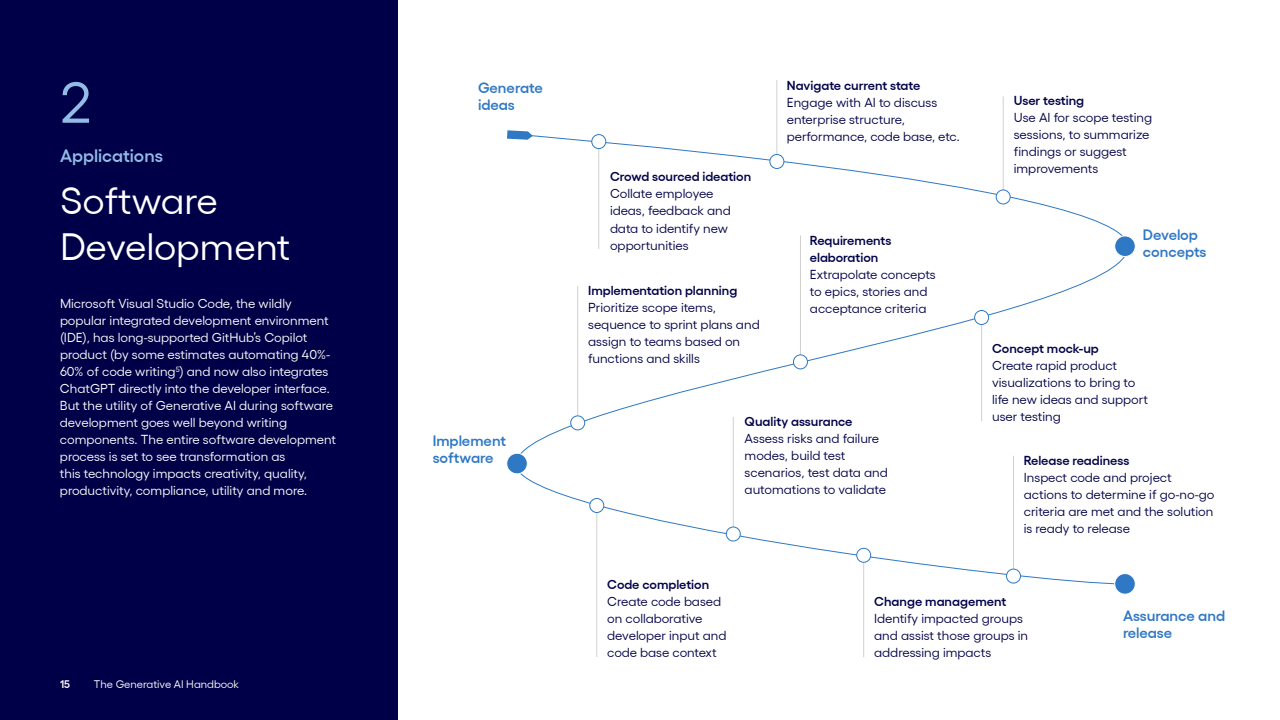
<style>
.page{position:relative;width:1280px;height:720px;background:#fff}
.page>*{position:absolute;margin:0;border:0;box-sizing:border-box;transform-origin:0 0}
.TEXT{font:57.6px "Gellix";color:#92bbe6}
.TITLES{font:38px/45.6px "Gellix";color:#fff}
.Section_header{font:600 18px "Gellix";color:#92bbe6}
.TEXT-2{font:600 15px/17px "Gellix";color:#2f78c4}
.TEXT-3{font:13px/17px "Gellix";color:#000048}
.TEXT-4{font:13px/17px "Gellix";color:#fff}
.TEXT-5{font:600 13px/17px "Gellix";color:#000048}
.t1{font:11px "Gellix";color:#fff}
.t2{font:600 11px "Gellix";color:#fff}
</style>
<div class="page">
<div style="left:0;top:0;width:398px;height:720px;background:#000048"></div>
<svg style="left:520px;top:134px;width:605px;height:451px"></svg>
<hr style="left:598px;top:145px;width:1px;height:104px;background:#d0d0ce">
<hr style="left:981px;top:317px;width:1px;height:104px;background:#d0d0ce">
<hr style="left:596px;top:512px;width:1px;height:145px;background:#d0d0ce">
<hr style="left:863px;top:562px;width:1px;height:95px;background:#d0d0ce">
<hr style="left:776px;top:80px;width:1px;height:83px;background:#d0d0ce">
<hr style="left:1003px;top:96px;width:1px;height:108px;background:#d0d0ce">
<hr style="left:800px;top:235px;width:1px;height:127px;background:#d0d0ce">
<hr style="left:1013px;top:456px;width:1px;height:115px;background:#d0d0ce">
<hr style="left:577px;top:286px;width:1px;height:139px;background:#d0d0ce">
<hr style="left:733px;top:417px;width:1px;height:117px;background:#d0d0ce">
<div style="left:592px;top:135px;width:14px;height:14px;background:#fff;border-radius:50%"></div>
<div style="left:591px;top:134px;width:15px;height:15px;border:1px solid #2f78c4;border-radius:50%"></div>
<div style="left:770px;top:154px;width:14px;height:14px;background:#fff;border-radius:50%"></div>
<div style="left:769px;top:154px;width:15px;height:15px;border:1px solid #2f78c4;border-radius:50%"></div>
<div style="left:996px;top:190px;width:14px;height:14px;background:#fff;border-radius:50%"></div>
<div style="left:996px;top:189px;width:15px;height:15px;border:1px solid #2f78c4;border-radius:50%"></div>
<div style="left:975px;top:310px;width:14px;height:14px;background:#fff;border-radius:50%"></div>
<div style="left:974px;top:310px;width:15px;height:15px;border:1px solid #2f78c4;border-radius:50%"></div>
<div style="left:793px;top:355px;width:14px;height:14px;background:#fff;border-radius:50%"></div>
<div style="left:793px;top:354px;width:15px;height:15px;border:1px solid #2f78c4;border-radius:50%"></div>
<div style="left:571px;top:416px;width:14px;height:14px;background:#fff;border-radius:50%"></div>
<div style="left:570px;top:415px;width:15px;height:15px;border:1px solid #2f78c4;border-radius:50%"></div>
<div style="left:590px;top:498px;width:14px;height:14px;background:#fff;border-radius:50%"></div>
<div style="left:589px;top:498px;width:15px;height:15px;border:1px solid #2f78c4;border-radius:50%"></div>
<div style="left:726px;top:527px;width:14px;height:14px;background:#fff;border-radius:50%"></div>
<div style="left:726px;top:526px;width:15px;height:15px;border:1px solid #2f78c4;border-radius:50%"></div>
<div style="left:857px;top:548px;width:14px;height:14px;background:#fff;border-radius:50%"></div>
<div style="left:856px;top:548px;width:15px;height:15px;border:1px solid #2f78c4;border-radius:50%"></div>
<div style="left:1007px;top:569px;width:14px;height:14px;background:#fff;border-radius:50%"></div>
<div style="left:1006px;top:569px;width:15px;height:15px;border:1px solid #2f78c4;border-radius:50%"></div>
<div style="left:1115px;top:236px;width:20px;height:20px;background:#2f78c4;border-radius:50%"></div>
<div style="left:1114px;top:235px;width:22px;height:22px;border:1px solid #fff;border-radius:50%"></div>
<div style="left:507px;top:453px;width:20px;height:21px;background:#2f78c4;border-radius:50%"></div>
<div style="left:506px;top:453px;width:22px;height:21px;border:1px solid #fff;border-radius:50%"></div>
<div style="left:1115px;top:574px;width:20px;height:20px;background:#2f78c4;border-radius:50%"></div>
<div style="left:1114px;top:573px;width:22px;height:22px;border:1px solid #fff;border-radius:50%"></div>
<svg style="left:507px;top:130px;width:26px;height:10px"></svg>
<p class="TEXT" style="left:60px;top:59px;width:33px">2</p>
<p class="Section_header" style="left:60px;top:142px;width:105px">Applications</p>
<p class="TITLES" style="left:60px;top:174px;width:232px">Software<br>Development</p>
<p class="TEXT-4" style="left:60px;top:294px;width:278px">Microsoft Visual Studio Code, the wildly popular integrated development environment (IDE), has long-supported GitHub’s Copilot product (by some estimates automating 40%- 60% of code writing<sup>5</sup>) and now also integrates ChatGPT directly into the developer interface.<br>But the utility of Generative AI during software development goes well beyond writing components. The entire software development process is set to see transformation as<br>this technology impacts creativity, quality, productivity, compliance, utility and more.</p>
<p class="t2" style="left:60px;top:675px;width:12px">15</p>
<p class="t1" style="left:94px;top:676px;width:147px">The Generative AI Handbook</p>
<p class="TEXT-2" style="left:478px;top:77px;width:66px">Generate ideas</p>
<p class="TEXT-2" style="left:433px;top:430px;width:75px">Implement software</p>
<p class="TEXT-5" style="left:610px;top:167px;width:143px">Crowd sourced ideation</p>
<p class="TEXT-3" style="left:610px;top:184px;width:122px">Collate employee ideas, feedback and data to identify new opportunities</p>
<p class="TEXT-5" style="left:588px;top:280px;width:151px">Implementation planning</p>
<p class="TEXT-3" style="left:588px;top:297px;width:173px">Prioritize scope items, sequence to sprint plans and assign to teams based on functions and skills</p>
<p class="TEXT-5" style="left:787px;top:75px;width:135px">Navigate current state</p>
<p class="TEXT-3" style="left:787px;top:93px;width:174px">Engage with AI to discuss enterprise structure, performance, code base, etc.</p>
<p class="TEXT-5" style="left:810px;top:231px;width:83px">Requirements elaboration</p>
<p class="TEXT-3" style="left:810px;top:265px;width:127px">Extrapolate concepts to epics, stories and acceptance criteria</p>
<p class="TEXT-5" style="left:745px;top:412px;width:109px">Quality assurance</p>
<p class="TEXT-3" style="left:745px;top:429px;width:145px">Assess risks and failure modes, build test scenarios, test data and automations to validate</p>
<p class="TEXT-5" style="left:1014px;top:90px;width:72px">User testing</p>
<p class="TEXT-3" style="left:1014px;top:108px;width:140px">Use AI for scope testing sessions, to summarize findings or suggest improvements</p>
<p class="TEXT-2" style="left:1143px;top:225px;width:65px">Develop concepts</p>
<p class="TEXT-5" style="left:992px;top:339px;width:108px">Concept mock-up</p>
<p class="TEXT-3" style="left:992px;top:356px;width:157px">Create rapid product visualizations to bring to life new ideas and support user testing</p>
<p class="TEXT-5" style="left:1024px;top:450px;width:107px">Release readiness</p>
<p class="TEXT-3" style="left:1024px;top:467px;width:192px">Inspect code and project actions to determine if go-no-go criteria are met and the solution is ready to release</p>
<p class="TEXT-5" style="left:607px;top:575px;width:103px">Code completion</p>
<p class="TEXT-3" style="left:607px;top:592px;width:121px">Create code based on collaborative developer input and code base context</p>
<p class="TEXT-5" style="left:874px;top:592px;width:134px">Change management</p>
<p class="TEXT-3" style="left:874px;top:609px;width:156px">Identify impacted groups and assist those groups in addressing impacts</p>
<p class="TEXT-2" style="left:1123px;top:605px;width:104px">Assurance and release</p>
</div>
